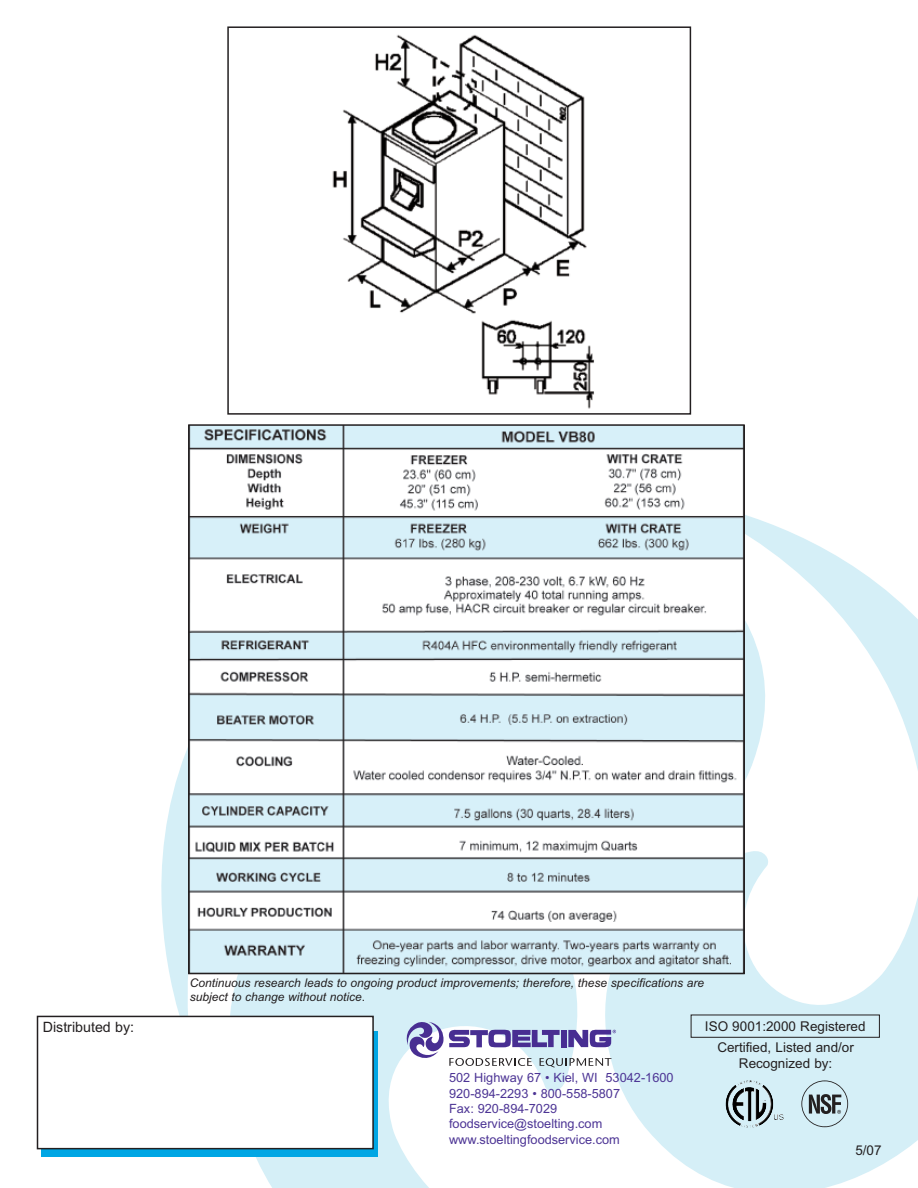
<style>
.page{position:relative;width:918px;height:1188px;background:#fff}
.page>*{position:absolute;margin:0;border:0;box-sizing:border-box;transform-origin:0 0}
.t1{font:14.25px "Arial";color:#231f20}
.t2{font:13.5px/16.2px "Arial";color:#231f20;text-align:center}
.t3{font:12.75px/15.3px "Arial";color:#4d3595}
.t4{font:italic 12px/14.4px "Arial";color:#231f20}
.s1{font-style:normal}
</style>
<div class="page">
<svg style="left:161px;top:747px;width:27px;height:269px;fill:#d5eff7"></svg>
<svg style="left:184px;top:824px;width:389px;height:364px"></svg>
<svg style="left:573px;top:515px;width:345px;height:673px"></svg>
<img style="left:191px;top:427px;width:551px;height:544px">
<div style="left:188px;top:424px;width:557px;height:550px;border:2px solid #231f20"></div>
<div style="left:41px;top:1031px;width:337px;height:125px;background:#00a6e4"></div>
<div style="left:38px;top:1016px;width:335px;height:133px;background:#fff"></div>
<div style="left:37px;top:1016px;width:337px;height:133px;border:2px solid #231f20"></div>
<svg style="left:801px;top:1080px;width:47px;height:47px;background:#acbfc6"></svg>
<img style="left:332px;top:34px;width:262px;height:375px">
<div style="left:227px;top:26px;width:464px;height:389px;border:2px solid #231f20"></div>
<div style="left:691px;top:1015px;width:189px;height:23px;border:1px solid #231f20"></div>
<img style="left:729px;top:1080px;width:33px;height:41px">
<svg style="left:407px;top:1022px;width:209px;height:46px"></svg>
<p class="t1" style="left:43px;top:1019px;width:93px">Distributed by:</p>
<p class="t4" style="left:190px;top:975px;width:516px">Continuous research leads to ongoing product improvements; therefore, these specifications are subject to change without notice<span class="s1">.</span></p>
<p class="t3" style="left:449px;top:1070px;width:226px">502 Highway 67 • Kiel, WI 53042-1600<br>920-894-2293 • 800-558-5807<br>Fax: 920-894-7029 foodservice@stoelting.com www.stoeltingfoodservice.com</p>
<p class="t2" style="left:705px;top:1018px;width:162px">ISO 9001:2000 Registered</p>
<p class="t2" style="left:717px;top:1039px;width:138px">Certified, Listed and/or<br>Recognized by:</p>
<p class="t2" style="left:855px;top:1142px;width:28px">5/07</p>
</div>
